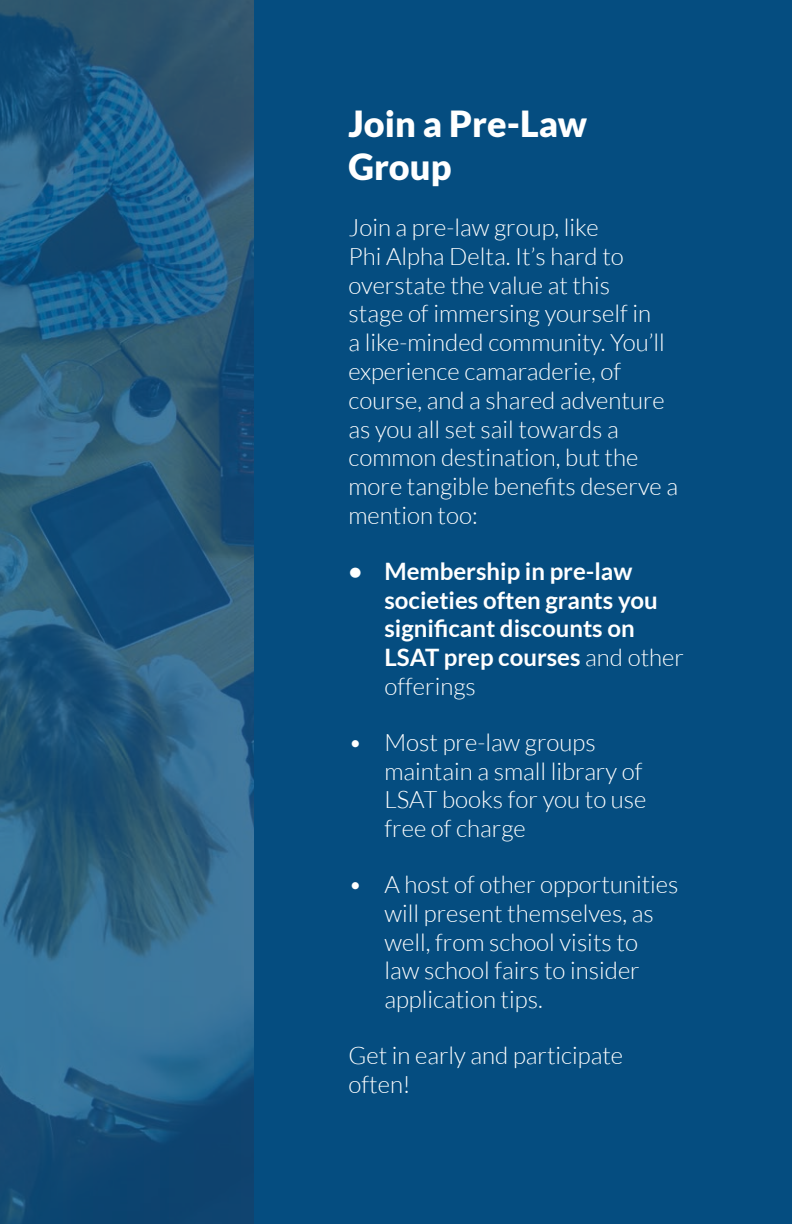
<style>
.page{position:relative;width:792px;height:1224px;background:#fff}
.page>*{position:absolute;margin:0;border:0;box-sizing:border-box;transform-origin:0 0}
.t1{font:900 36px/43.2px "Lato";color:#fff}
.t2{font:300 24px/28.8px "Lato";color:#fff}
.t3{font:700 24px/28.8px "Lato";color:#fff}
.s1{font-weight:300}
</style>
<div class="page">
<div style="left:252px;top:0;width:540px;height:1224px;background:#054d80"></div>
<svg style="left:0;top:0;width:254px;height:1224px;background:#265c81"></svg>
<p class="t1" style="left:348px;top:101px;width:240px">Join a Pre-Law<br>Group</p>
<p class="t2" style="left:348px;top:213px;width:331px">Join a pre-law group, like<br>Phi Alpha Delta. It’s hard to overstate the value at this<br>stage of immersing yourself in<br>a like-minded community. You’ll experience camaraderie, of course, and a shared adventure as you all set sail towards a common destination, but the more tangible benefits deserve a mention too:</p>
<p class="t3" style="left:384px;top:556px;width:301px;text-indent:-36px">• Membership in pre-law societies often grants you significant discounts on<br>LSAT prep courses <span class="s1">and other offerings</span></p>
<p class="t2" style="left:384px;top:728px;width:264px;text-indent:-36px">• Most pre-law groups maintain a small library of<br>LSAT books for you to use free of charge</p>
<p class="t2" style="left:384px;top:870px;width:296px;text-indent:-36px">• A host of other opportunities will present themselves, as well, from school visits to law school fairs to insider application tips.</p>
<p class="t2" style="left:348px;top:1041px;width:276px">Get in early and participate often!</p>
</div>
